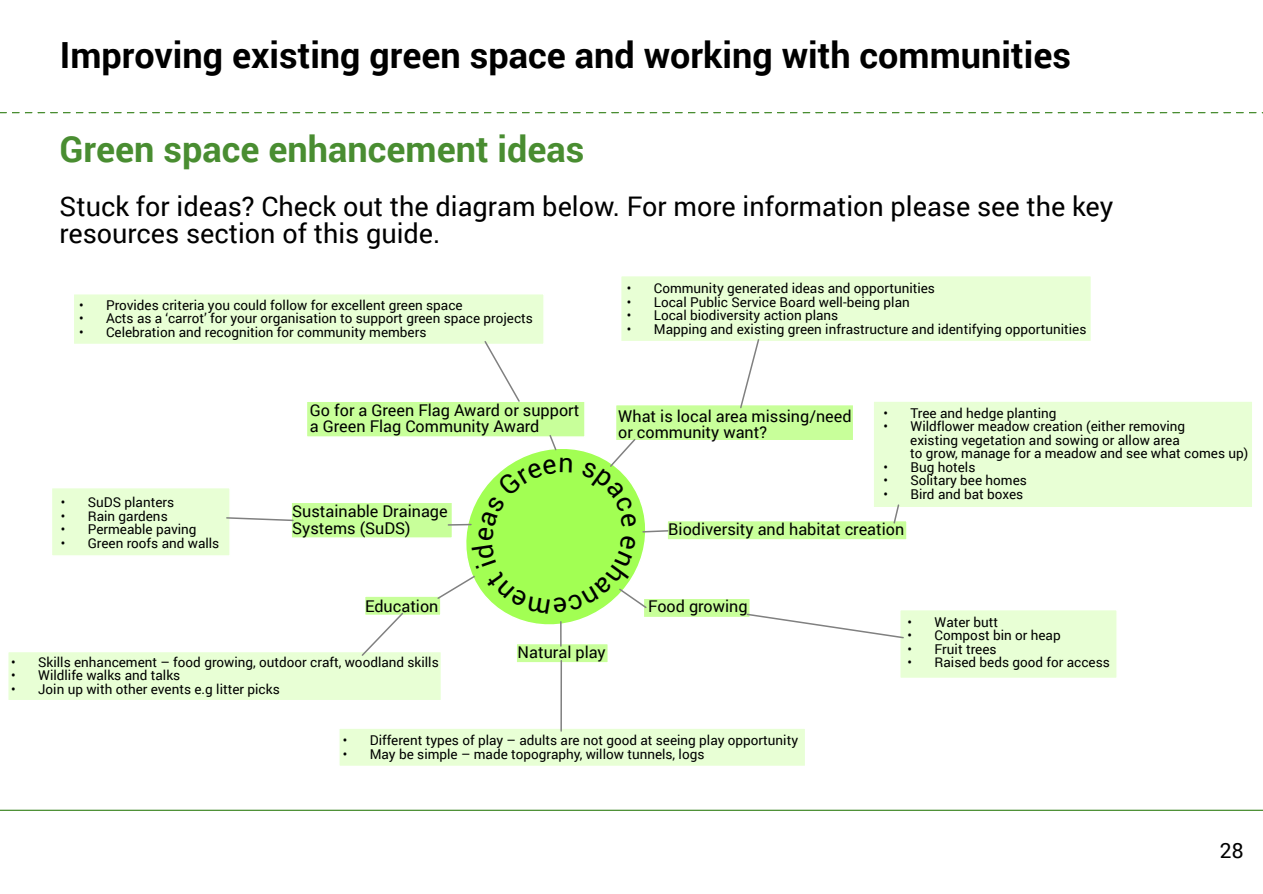
<style>
.page{position:relative;width:1263px;height:894px;background:#fff}
.page>*{position:absolute;margin:0;border:0;box-sizing:border-box;transform-origin:0 0}
.t1{font:700 36px "Roboto";color:#000}
.t2{font:700 36px "Roboto";color:#498d31}
.t3{font:27px/27px "Roboto";color:#000}
.t4{font:21px "Roboto";color:#000}
.t5{font:16.2px/16.2px "Roboto";color:#000}
.t6{font:13.5px/13.5px "Roboto";color:#000}
</style>
<div class="page">
<div style="left:306px;top:400px;width:280px;height:37px;background:#c8ff9a;border:2px dashed #fff"></div>
<div style="left:290px;top:501px;width:163px;height:37px;background:#c8ff9a;border:2px dashed #fff"></div>
<div style="left:364px;top:595px;width:78px;height:21px;background:#c8ff9a;border:2px dashed #fff"></div>
<div style="left:515px;top:642px;width:94px;height:21px;background:#c8ff9a;border:2px dashed #fff"></div>
<div style="left:643px;top:597px;width:108px;height:21px;background:#c8ff9a;border:2px dashed #fff"></div>
<div style="left:666px;top:519px;width:242px;height:21px;background:#c8ff9a;border:2px dashed #fff"></div>
<div style="left:615px;top:403px;width:239px;height:38px;background:#c8ff9a;border:2px dashed #fff"></div>
<div style="left:73px;top:293px;width:472px;height:52px;background:#e8ffd5;border:2px dashed #fff"></div>
<svg style="left:0;top:112px;width:1263px;height:1px"></svg>
<hr style="left:0;top:809px;width:1263px;height:1px;background:#498d31">
<div style="left:620px;top:275px;width:472px;height:67px;background:#e8ffd5;border:2px dashed #fff"></div>
<div style="left:872px;top:400px;width:381px;height:108px;background:#e8ffd5;border:2px dashed #fff"></div>
<div style="left:899px;top:608px;width:219px;height:71px;background:#e8ffd5;border:2px dashed #fff"></div>
<div style="left:338px;top:727px;width:468px;height:40px;background:#e8ffd5;border:2px dashed #fff"></div>
<div style="left:7px;top:650px;width:435px;height:51px;background:#e8ffd5;border:2px dashed #fff"></div>
<div style="left:51px;top:486px;width:180px;height:70px;background:#e8ffd5;border:2px dashed #fff"></div>
<svg style="left:226px;top:516px;width:68px;height:5px"></svg>
<svg style="left:360px;top:611px;width:45px;height:45px"></svg>
<svg style="left:560px;top:660px;width:2px;height:70px"></svg>
<svg style="left:746px;top:612px;width:158px;height:27px"></svg>
<svg style="left:892px;top:504px;width:8px;height:20px"></svg>
<svg style="left:739px;top:339px;width:21px;height:70px"></svg>
<svg style="left:483px;top:341px;width:38px;height:62px"></svg>
<svg style="left:436px;top:433px;width:233px;height:212px"></svg>
<h1 class="t1" style="left:60px;top:30px;width:1013px">Improving existing green space and working with communities</h1>
<h1 class="t2" style="left:60px;top:125px;width:526px">Green space enhancement ideas</h1>
<h2 class="t3" style="left:60px;top:192px;width:1055px">Stuck for ideas? Check out the diagram below. For more information please see the key resources section of this guide.</h2>
<p class="t6" style="left:79px;top:297px;width:385px">• Provides criteria you could follow for excellent green space</p>
<p class="t6" style="left:79px;top:311px;width:455px">• Acts as a ‘carrot’ for your organisation to support green space projects</p>
<p class="t6" style="left:79px;top:324px;width:349px">• Celebration and recognition for community members</p>
<p class="t6" style="left:627px;top:281px;width:310px">• Community generated ideas and opportunities</p>
<p class="t6" style="left:627px;top:294px;width:284px">• Local Public Service Board well-being plan</p>
<p class="t6" style="left:627px;top:308px;width:213px">• Local biodiversity action plans</p>
<p class="t6" style="left:627px;top:321px;width:461px">• Mapping and existing green infrastructure and identifying opportunities</p>
<p class="t6" style="left:61px;top:495px;width:115px">• SuDS planters</p>
<p class="t6" style="left:61px;top:508px;width:108px">• Rain gardens</p>
<p class="t6" style="left:61px;top:522px;width:137px">• Permeable paving</p>
<p class="t6" style="left:61px;top:535px;width:160px">• Green roofs and walls</p>
<p class="t5" style="left:310px;top:401px;width:271px">Go for a Green Flag Award or support a Green Flag Community Award</p>
<p class="t5" style="left:292px;top:503px;width:157px">Sustainable Drainage<br>Systems (SuDS)</p>
<p class="t5" style="left:618px;top:407px;width:235px">What is local area missing/need or community want?</p>
<p class="t6" style="left:883px;top:405px;width:174px">• Tree and hedge planting</p>
<p class="t6" style="left:910px;top:419px;width:340px;text-indent:-27px">• Wildflower meadow creation (either removing<br>existing vegetation and sowing or allow area<br>to grow, manage for a meadow and see what comes up)</p>
<p class="t6" style="left:883px;top:459px;width:93px">• Bug hotels</p>
<p class="t6" style="left:883px;top:473px;width:145px">• Solitary bee homes</p>
<p class="t6" style="left:883px;top:486px;width:141px">• Bird and bat boxes</p>
<p class="t5" style="left:668px;top:520px;width:238px">Biodiversity and habitat creation</p>
<p class="t5" style="left:365px;top:597px;width:75px">Education</p>
<p class="t6" style="left:11px;top:654px;width:429px">• Skills enhancement – food growing, outdoor craft, woodland skills</p>
<p class="t6" style="left:11px;top:668px;width:171px">• Wildlife walks and talks</p>
<p class="t6" style="left:11px;top:681px;width:270px">• Join up with other events e.g litter picks</p>
<p class="t5" style="left:518px;top:643px;width:90px">Natural play</p>
<p class="t5" style="left:648px;top:597px;width:101px">Food growing</p>
<p class="t6" style="left:908px;top:614px;width:92px">• Water butt</p>
<p class="t6" style="left:908px;top:628px;width:155px">• Compost bin or heap</p>
<p class="t6" style="left:908px;top:641px;width:90px">• Fruit trees</p>
<p class="t6" style="left:908px;top:655px;width:204px">• Raised beds good for access</p>
<p class="t6" style="left:343px;top:733px;width:457px">• Different types of play – adults are not good at seeing play opportunity</p>
<p class="t6" style="left:343px;top:746px;width:363px">• May be simple – made topography, willow tunnels, logs</p>
<h3 class="t4" style="left:1220px;top:835px;width:25px">28</h3>
</div>
